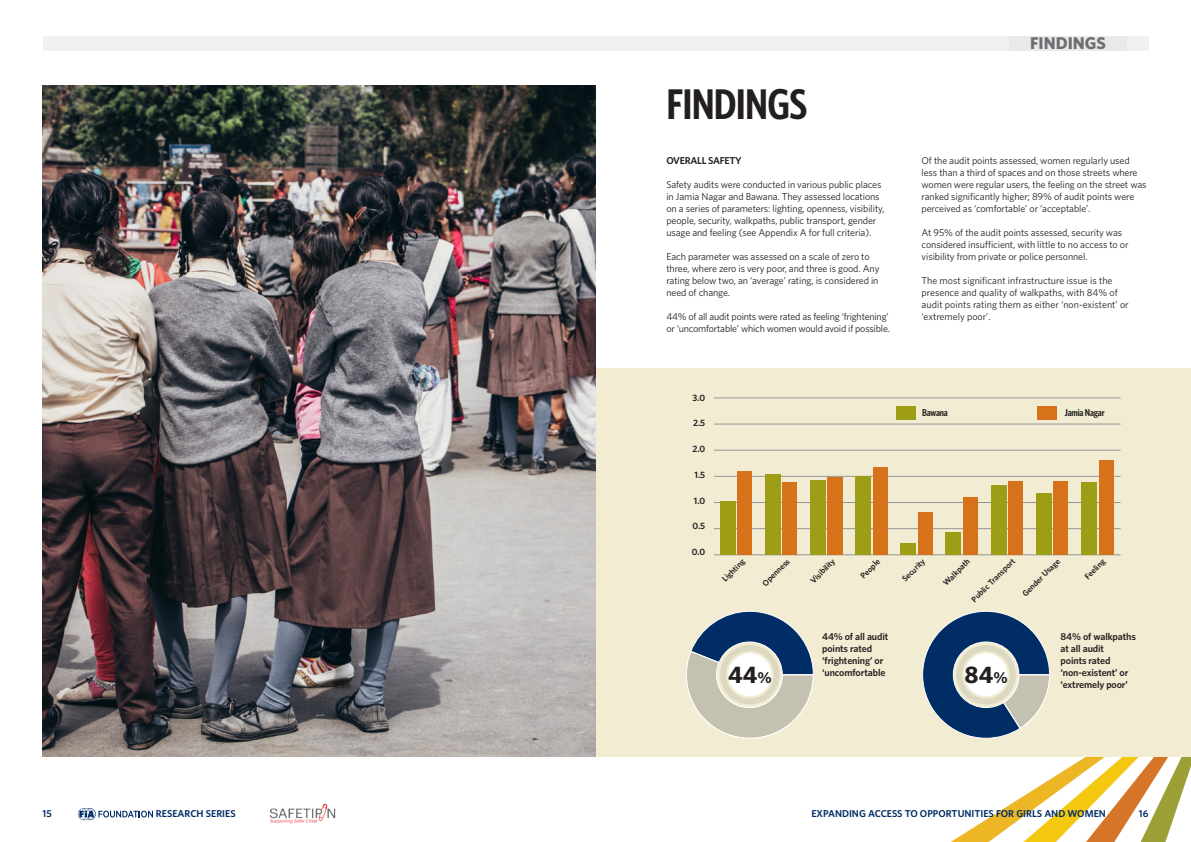
<style>
.page{position:relative;width:1191px;height:842px;background:#fff}
.page>*{position:absolute;margin:0;border:0;box-sizing:border-box;transform-origin:0 0}
.t1{font:600 43px "Whitney Condensed";letter-spacing:-.02em;color:#231f20}
.t2{font:700 24px "Whitney";color:#231f20}
.Section_Heading_-_Sm{font:700 17px "Whitney";color:#6c6d70}
.t3{font:10px/12px "Whitney";letter-spacing:-.01em;color:#231f20}
.t4{font:600 10px/12px "Whitney";letter-spacing:-.01em;color:#231f20}
.Page_Number{font:600 10px "Whitney";color:#002d66}
.Figure{font:600 10px "Whitney Condensed";letter-spacing:-.02em;color:#231f20}
.t5{font:600 9.2px "Whitney";color:#231f20}
.t6{font:600 8.3px "Whitney";color:#231f20}
.s1{font-size:16px}
</style>
<div class="page">
<img style="left:269px;top:804px;width:67px;height:19px">
<div style="left:595px;top:369px;width:596px;height:388px;background:#f1ecd2"></div>
<svg style="left:78px;top:808px;width:75px;height:12px"></svg>
<div style="left:43px;top:36px;width:1105px;height:14px;background:#f0f1f2"></div>
<div style="left:1009px;top:36px;width:118px;height:14px;background:#e9e9e9"></div>
<img style="left:43px;top:85px;width:552px;height:672px">
<hr style="left:714px;top:554px;width:406px;height:1px;background:#939598">
<hr style="left:714px;top:397px;width:406px;height:1px;background:#939598">
<hr style="left:714px;top:424px;width:406px;height:1px;background:#939598">
<hr style="left:714px;top:450px;width:406px;height:1px;background:#939598">
<hr style="left:714px;top:476px;width:406px;height:1px;background:#939598">
<hr style="left:714px;top:502px;width:406px;height:1px;background:#939598">
<hr style="left:714px;top:528px;width:406px;height:1px;background:#939598">
<div style="left:720px;top:501px;width:15px;height:54px;background:#9d9e15"></div>
<div style="left:737px;top:472px;width:15px;height:83px;background:#d67219"></div>
<div style="left:765px;top:474px;width:15px;height:81px;background:#9d9e15"></div>
<div style="left:782px;top:482px;width:15px;height:73px;background:#d67219"></div>
<div style="left:810px;top:480px;width:16px;height:75px;background:#9d9e15"></div>
<div style="left:827px;top:478px;width:15px;height:77px;background:#d67219"></div>
<div style="left:855px;top:476px;width:16px;height:79px;background:#9d9e15"></div>
<div style="left:872px;top:467px;width:15px;height:88px;background:#d67219"></div>
<div style="left:900px;top:543px;width:16px;height:12px;background:#9d9e15"></div>
<div style="left:918px;top:512px;width:14px;height:43px;background:#d67219"></div>
<div style="left:945px;top:532px;width:16px;height:23px;background:#9d9e15"></div>
<div style="left:963px;top:497px;width:15px;height:58px;background:#d67219"></div>
<div style="left:990px;top:485px;width:16px;height:70px;background:#9d9e15"></div>
<div style="left:1008px;top:482px;width:15px;height:73px;background:#d67219"></div>
<div style="left:1036px;top:494px;width:15px;height:61px;background:#9d9e15"></div>
<div style="left:1053px;top:482px;width:15px;height:73px;background:#d67219"></div>
<div style="left:1081px;top:482px;width:15px;height:73px;background:#9d9e15"></div>
<div style="left:1098px;top:461px;width:15px;height:94px;background:#d67219"></div>
<div style="left:896px;top:406px;width:19px;height:13px;background:#9d9e15"></div>
<div style="left:1037px;top:406px;width:19px;height:13px;background:#d67219"></div>
<svg style="left:922px;top:611px;width:269px;height:231px"></svg>
<svg style="left:686px;top:611px;width:128px;height:128px"></svg>
<h1 class="t1" style="left:666px;top:77px;width:143px">FINDINGS</h1>
<p class="t4" style="left:666px;top:154px;width:77px">OVERALL SAFETY</p>
<p class="t3" style="left:666px;top:178px;width:220px">Safety audits were conducted in various public places in Jamia Nagar and Bawana. They assessed locations on a series of parameters: lighting, openness, visibility, people, security, walkpaths, public transport, gender usage and feeling (see Appendix A for full criteria).</p>
<p class="t3" style="left:666px;top:250px;width:215px">Each parameter was assessed on a scale of zero to three, where zero is very poor, and three is good. Any rating below two, an ‘average’ rating, is considered in need of change.</p>
<p class="t3" style="left:666px;top:310px;width:225px">44% of all audit points were rated as feeling ‘frightening’ or ‘uncomfortable’ which women would avoid if possible.</p>
<p class="t5" style="left:692px;top:391px;width:14px">3.0</p>
<p class="t5" style="left:693px;top:417px;width:14px">2.5</p>
<p class="t5" style="left:692px;top:443px;width:14px">2.0</p>
<p class="t5" style="left:694px;top:469px;width:12px">1.5</p>
<p class="t5" style="left:694px;top:494px;width:13px">1.0</p>
<p class="t5" style="left:692px;top:520px;width:14px">0.5</p>
<p class="t5" style="left:692px;top:546px;width:15px">0.0</p>
<p class="Section_Heading_-_Sm" style="left:1030px;top:32px;width:77px">FINDINGS</p>
<p class="t3" style="left:921px;top:154px;width:226px">Of the audit points assessed, women regularly used less than a third of spaces and on those streets where women were regular users, the feeling on the street was ranked significantly higher; 89% of audit points were perceived as ‘comfortable’ or ‘acceptable’.</p>
<p class="t3" style="left:921px;top:226px;width:208px">At 95% of the audit points assessed, security was considered insufficient, with little to no access to or visibility from private or police personnel.</p>
<p class="t3" style="left:921px;top:274px;width:209px">The most significant infrastructure issue is the presence and quality of walkpaths, with 84% of audit points rating them as either ‘non-existent’ or ‘extremely poor’.</p>
<p class="Figure" style="left:922px;top:407px;width:27px">Bawana</p>
<p class="Figure" style="left:1064px;top:407px;width:41px">Jamia Nagar</p>
<p class="t6" style="left:719px;top:576px;width:30px;rotate:-45deg">Lighting</p>
<p class="t6" style="left:760px;top:581px;width:37px;rotate:-45deg">Openness</p>
<p class="t6" style="left:807px;top:578px;width:33px;rotate:-45deg">Visibility</p>
<p class="t6" style="left:858px;top:573px;width:25px;rotate:-45deg">People</p>
<p class="t6" style="left:899px;top:576px;width:30px;rotate:-45deg">Security</p>
<p class="t6" style="left:940px;top:580px;width:36px;rotate:-45deg">Walkpath</p>
<p class="t6" style="left:969px;top:597px;width:59px;rotate:-45deg">Public Transport</p>
<p class="t6" style="left:1019px;top:591px;width:51px;rotate:-45deg">Gender Usage</p>
<p class="t6" style="left:1082px;top:574px;width:27px;rotate:-45deg">Feeling</p>
<p class="t2" style="left:728px;top:658px;width:45px">44<span class="s1">%</span></p>
<p class="t4" style="left:822px;top:630px;width:68px">44% of all audit points rated ‘frightening’ or ‘uncomfortable</p>
<p class="t4" style="left:1060px;top:630px;width:77px">84% of walkpaths at all audit<br>points rated ‘non-existent’ or</p>
<p class="t2" style="left:964px;top:658px;width:45px">84<span class="s1">%</span></p>
<p class="t4" style="left:1060px;top:678px;width:69px">‘extremely poor’</p>
<p class="Page_Number" style="left:43px;top:807px;width:11px">15</p>
<p class="Page_Number" style="left:156px;top:807px;width:81px">RESEARCH SERIES</p>
<p class="Page_Number" style="left:811px;top:807px;width:296px">EXPANDING ACCESS TO OPPORTUNITIES FOR GIRLS AND WOMEN</p>
<p class="Page_Number" style="left:1139px;top:807px;width:11px">16</p>
</div>
